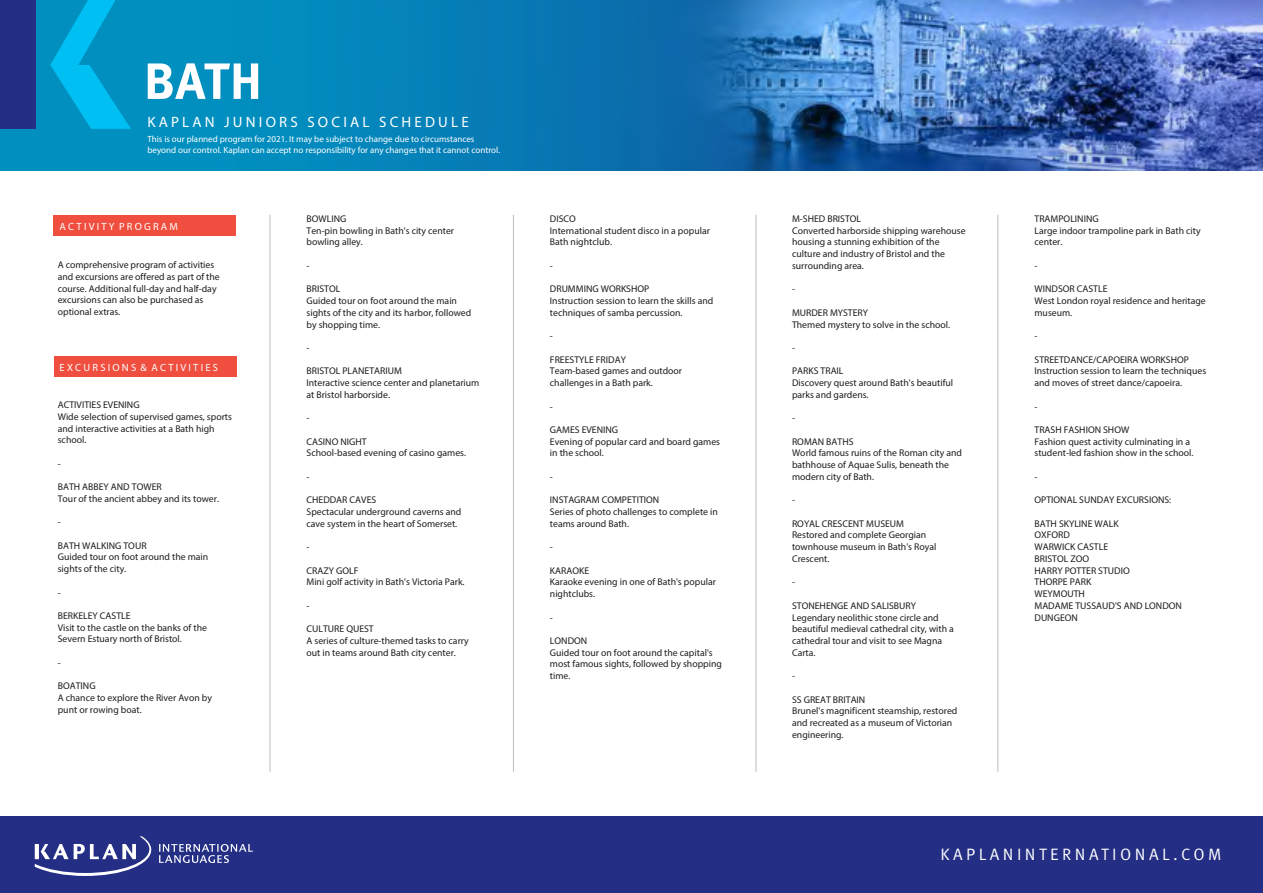
<style>
.page{position:relative;width:1263px;height:893px;background:#fff}
.page>*{position:absolute;margin:0;border:0;box-sizing:border-box;transform-origin:0 0}
.t1{font:700 51px "Meta Pro";color:#fff}
.t2{font:16.5px "Meta Pro Norm";letter-spacing:.21em;color:#fff}
.t3{font:15px "Myriad Pro";color:#fff}
.t4{font:10.5px "Myriad Pro";color:#fff}
.t5{font:9.75px/11.7px "Myriad Pro";color:#1d1d1b}
.t6{font:9px/10.8px "Myriad Pro";color:#fff}
</style>
<div class="page">
<div style="left:53px;top:215px;width:183px;height:21px;background:#f04e3e"></div>
<div style="left:55px;top:356px;width:182px;height:21px;background:#f04e3e"></div>
<hr style="left:270px;top:215px;width:1px;height:557px;background:#bcbec0">
<hr style="left:513px;top:215px;width:1px;height:557px;background:#bcbec0">
<hr style="left:756px;top:215px;width:1px;height:557px;background:#bcbec0">
<hr style="left:997px;top:215px;width:1px;height:557px;background:#bcbec0">
<div style="left:0;top:0;width:1263px;height:170px;background:#018fbf"></div>
<img style="left:387px;top:0;width:876px;height:170px">
<div style="left:0;top:0;width:36px;height:129px;background:#232e84"></div>
<svg style="left:50px;top:0;width:81px;height:129px"></svg>
<div style="left:0;top:816px;width:1263px;height:77px;background:#232e84"></div>
<svg style="left:35px;top:836px;width:116px;height:40px"></svg>
<svg style="left:159px;top:844px;width:94px;height:19px"></svg>
<h1 class="t1" style="left:144px;top:41px;width:120px">BATH</h1>
<h3 class="t3" style="left:147px;top:112px;width:323px">K A P L A N J U N I O R S S O C I A L S C H E D U L E</h3>
<p class="t6" style="left:147px;top:134px;width:354px">This is our planned program for 2021. It may be subject to change due to circumstances beyond our control. Kaplan can accept no responsibility for any changes that it cannot control.</p>
<p class="t4" style="left:60px;top:220px;width:120px">A C T I V I T Y P R O G R A M</p>
<p class="t5" style="left:58px;top:259px;width:164px">A comprehensive program of activities and excursions are offered as part of the course. Additional full-day and half-day excursions can also be purchased as optional extras.</p>
<p class="t4" style="left:60px;top:361px;width:160px">E X C U R S I O N S &amp; A C T I V I T I E S</p>
<p class="t5" style="left:58px;top:399px;width:176px">ACTIVITIES EVENING<br>Wide selection of supervised games, sports and interactive activities at a Bath high school.</p>
<p class="t5" style="left:58px;top:457px;width:4px">-</p>
<p class="t5" style="left:58px;top:481px;width:163px">BATH ABBEY AND TOWER<br>Tour of the ancient abbey and its tower.</p>
<p class="t5" style="left:58px;top:516px;width:4px">-</p>
<p class="t5" style="left:58px;top:539px;width:152px">BATH WALKING TOUR<br>Guided tour on foot around the main sights of the city.</p>
<p class="t5" style="left:58px;top:586px;width:4px">-</p>
<p class="t5" style="left:58px;top:610px;width:151px">BERKELEY CASTLE<br>Visit to the castle on the banks of the<br>Severn Estuary north of Bristol.</p>
<p class="t5" style="left:58px;top:657px;width:4px">-</p>
<p class="t5" style="left:58px;top:680px;width:156px">BOATING<br>A chance to explore the River Avon by punt or rowing boat.</p>
<p class="t5" style="left:306px;top:213px;width:149px">BOWLING<br>Ten-pin bowling in Bath's city center bowling alley.</p>
<p class="t5" style="left:306px;top:260px;width:4px">-</p>
<p class="t5" style="left:306px;top:283px;width:166px">BRISTOL<br>Guided tour on foot around the main sights of the city and its harbor, followed by shopping time.</p>
<p class="t5" style="left:306px;top:342px;width:4px">-</p>
<p class="t5" style="left:306px;top:365px;width:174px">BRISTOL PLANETARIUM<br>Interactive science center and planetarium at Bristol harborside.</p>
<p class="t5" style="left:306px;top:412px;width:4px">-</p>
<p class="t5" style="left:306px;top:435px;width:161px">CASINO NIGHT<br>School-based evening of casino games.</p>
<p class="t5" style="left:306px;top:471px;width:4px">-</p>
<p class="t5" style="left:306px;top:494px;width:156px">CHEDDAR CAVES<br>Spectacular underground caverns and cave system in the heart of Somerset.</p>
<p class="t5" style="left:306px;top:541px;width:4px">-</p>
<p class="t5" style="left:306px;top:564px;width:160px">CRAZY GOLF<br>Mini golf activity in Bath's Victoria Park.</p>
<p class="t5" style="left:306px;top:599px;width:4px">-</p>
<p class="t5" style="left:306px;top:623px;width:164px">CULTURE QUEST<br>A series of culture-themed tasks to carry out in teams around Bath city center.</p>
<p class="t5" style="left:550px;top:213px;width:162px">DISCO<br>International student disco in a popular<br>Bath nightclub.</p>
<p class="t5" style="left:550px;top:260px;width:4px">-</p>
<p class="t5" style="left:550px;top:283px;width:165px">DRUMMING WORKSHOP<br>Instruction session to learn the skills and techniques of samba percussion.</p>
<p class="t5" style="left:550px;top:330px;width:4px">-</p>
<p class="t5" style="left:550px;top:353px;width:134px">FREESTYLE FRIDAY<br>Team-based games and outdoor challenges in a Bath park.</p>
<p class="t5" style="left:550px;top:400px;width:4px">-</p>
<p class="t5" style="left:550px;top:424px;width:172px">GAMES EVENING<br>Evening of popular card and board games in the school.</p>
<p class="t5" style="left:550px;top:471px;width:4px">-</p>
<p class="t5" style="left:550px;top:494px;width:169px">INSTAGRAM COMPETITION<br>Series of photo challenges to complete in teams around Bath.</p>
<p class="t5" style="left:550px;top:541px;width:4px">-</p>
<p class="t5" style="left:550px;top:564px;width:167px">KARAOKE<br>Karaoke evening in one of Bath's popular nightclubs.</p>
<p class="t5" style="left:550px;top:611px;width:4px">-</p>
<p class="t5" style="left:550px;top:635px;width:173px">LONDON<br>Guided tour on foot around the capital's most famous sights, followed by shopping time.</p>
<p class="t5" style="left:792px;top:213px;width:175px">M-SHED BRISTOL<br>Converted harborside shipping warehouse housing a stunning exhibition of the culture and industry of Bristol and the surrounding area.</p>
<p class="t5" style="left:792px;top:283px;width:4px">-</p>
<p class="t5" style="left:792px;top:306px;width:160px">MURDER MYSTERY<br>Themed mystery to solve in the school.</p>
<p class="t5" style="left:792px;top:342px;width:4px">-</p>
<p class="t5" style="left:792px;top:365px;width:163px">PARKS TRAIL<br>Discovery quest around Bath's beautiful parks and gardens.</p>
<p class="t5" style="left:792px;top:412px;width:4px">-</p>
<p class="t5" style="left:792px;top:435px;width:172px">ROMAN BATHS<br>World famous ruins of the Roman city and bathhouse of Aquae Sulis, beneath the modern city of Bath.</p>
<p class="t5" style="left:792px;top:494px;width:4px">-</p>
<p class="t5" style="left:792px;top:517px;width:146px">ROYAL CRESCENT MUSEUM<br>Restored and complete Georgian townhouse museum in Bath's Royal<br>Crescent.</p>
<p class="t5" style="left:792px;top:576px;width:4px">-</p>
<p class="t5" style="left:792px;top:599px;width:163px">STONEHENGE AND SALISBURY<br>Legendary neolithic stone circle and beautiful medieval cathedral city, with a cathedral tour and visit to see Magna<br>Carta.</p>
<p class="t5" style="left:792px;top:670px;width:4px">-</p>
<p class="t5" style="left:792px;top:693px;width:167px">SS GREAT BRITAIN<br>Brunel's magnificent steamship, restored and recreated as a museum of Victorian engineering.</p>
<p class="t5" style="left:1034px;top:213px;width:168px">TRAMPOLINING<br>Large indoor trampoline park in Bath city center.</p>
<p class="t5" style="left:1034px;top:260px;width:4px">-</p>
<p class="t5" style="left:1034px;top:283px;width:173px">WINDSOR CASTLE<br>West London royal residence and heritage museum.</p>
<p class="t5" style="left:1034px;top:330px;width:4px">-</p>
<p class="t5" style="left:1034px;top:353px;width:173px">STREETDANCE/CAPOEIRA WORKSHOP<br>Instruction session to learn the techniques and moves of street dance/capoeira.</p>
<p class="t5" style="left:1034px;top:400px;width:4px">-</p>
<p class="t5" style="left:1034px;top:424px;width:161px">TRASH FASHION SHOW<br>Fashion quest activity culminating in a student-led fashion show in the school.</p>
<p class="t5" style="left:1034px;top:471px;width:4px">-</p>
<p class="t5" style="left:1034px;top:494px;width:138px">OPTIONAL SUNDAY EXCURSIONS:</p>
<p class="t5" style="left:1034px;top:517px;width:149px">BATH SKYLINE WALK<br>OXFORD<br>WARWICK CASTLE<br>BRISTOL ZOO<br>HARRY POTTER STUDIO<br>THORPE PARK<br>WEYMOUTH<br>MADAME TUSSAUD'S AND LONDON<br>DUNGEON</p>
<h2 class="t2" style="left:940px;top:842px;width:282px">KAPLANINTERNATIONAL.COM</h2>
</div>
